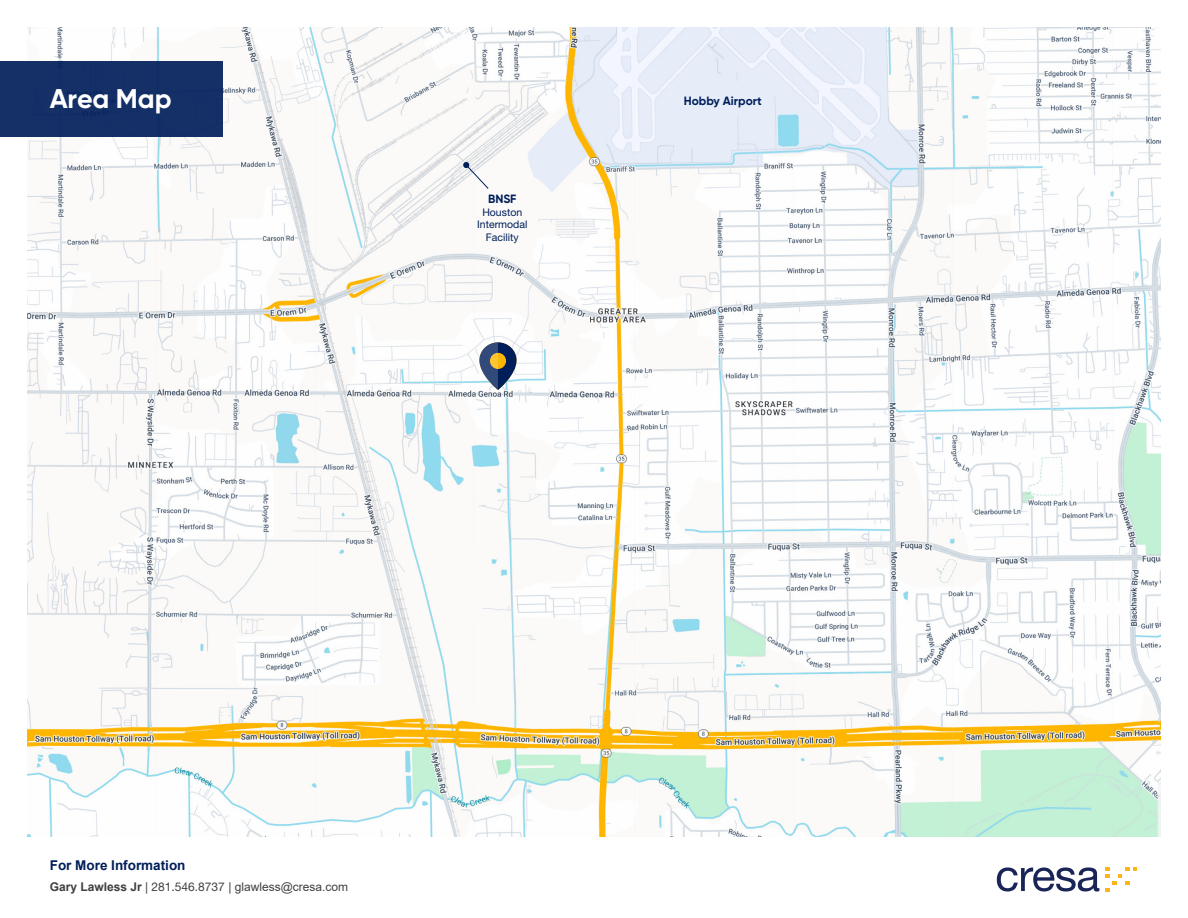
<style>
.page{position:relative;width:1188px;height:918px;background:#fff}
.page>*{position:absolute;margin:0;border:0;box-sizing:border-box;transform-origin:0 0}
.Big_Data_63_60_Caps_Sans{font:700 27px "Gilroy";letter-spacing:-.005em;color:#fff}
.t1{font:700 13.5px "Arial";color:#001e5a}
.Text_White{font:12px "Arial";color:#413f41}
.t2{font:700 12px "Gilroy";color:#001e5a}
.t3{font:10.5px "Helvetica Neue LT Std";color:#001e5a}
.s1{font-weight:700}
.s2{font-family:"Helvetica Neue LT Std"}
</style>
<div class="page">
<img style="left:27px;top:27px;width:1134px;height:810px">
<div style="left:0;top:61px;width:222px;height:75px;background:#143067"></div>
<div style="left:678px;top:81px;width:89px;height:35px;background:#e6edf9"></div>
<svg style="left:463px;top:162px;width:26px;height:28px"></svg>
<svg style="left:479px;top:342px;width:38px;height:48px"></svg>
<div style="left:490px;top:353px;width:16px;height:16px;background:#ffb600;border-radius:50%"></div>
<svg style="left:479px;top:342px;width:19px;height:48px"></svg>
<svg style="left:997px;top:867px;width:102px;height:25px"></svg>
<svg style="left:1106px;top:867px;width:31px;height:24px"></svg>
<p class="Big_Data_63_60_Caps_Sans" style="left:50px;top:82px;width:124px">Area Map</p>
<p class="t2" style="left:684px;top:93px;width:80px">Hobby Airport</p>
<p class="t2" style="left:488px;top:191px;width:30px">BNSF</p>
<p class="t3" style="left:482px;top:206px;width:41px">Houston</p>
<p class="t3" style="left:477px;top:218px;width:52px">Intermodal</p>
<p class="t3" style="left:486px;top:231px;width:34px">Facility</p>
<p class="t1" style="left:50px;top:856px;width:137px">For More Information</p>
<p class="Text_White" style="left:50px;top:878px;width:300px"><span class="s1">Gary Lawless Jr</span> | <span class="s2">281.546.8737</span> | glawless@cresa.com</p>
</div>
